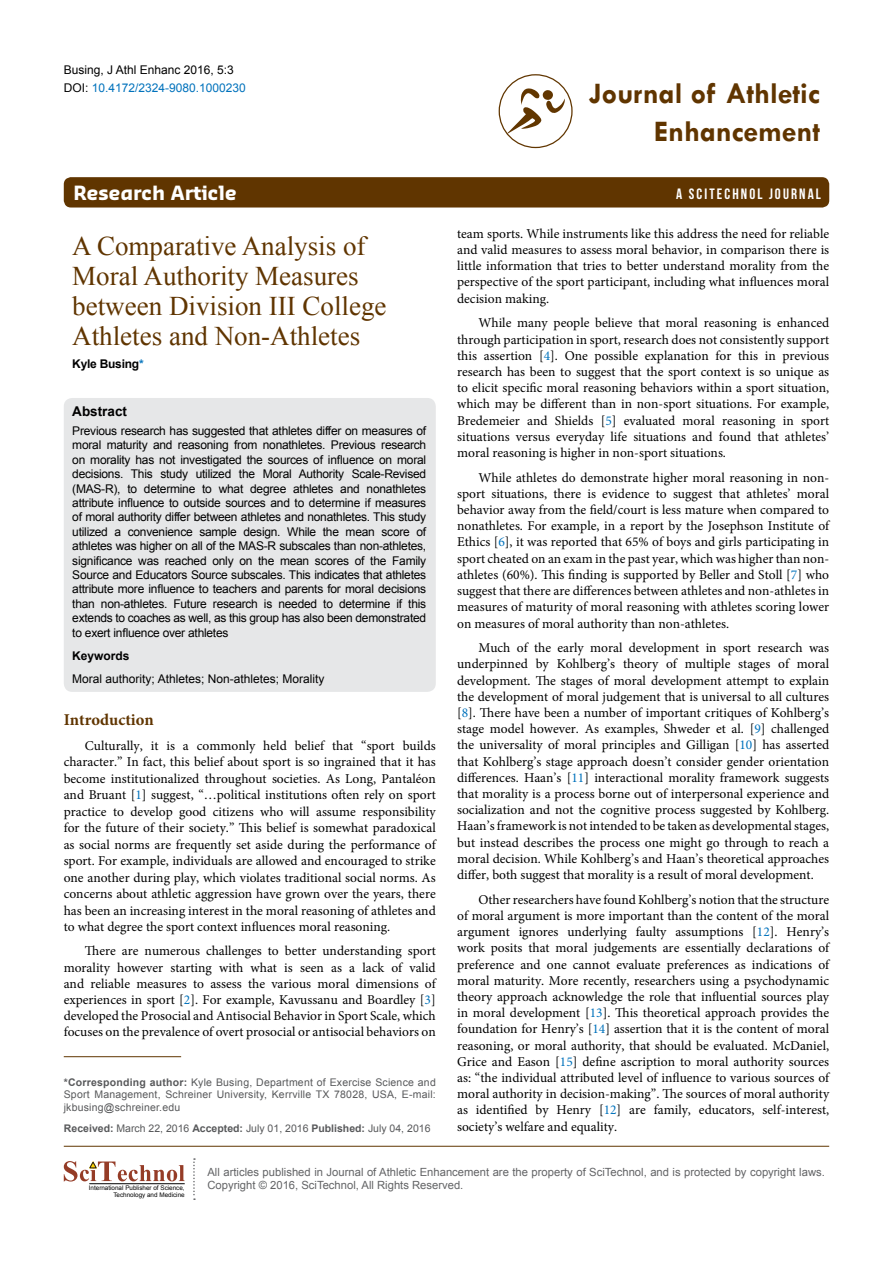
<style>
.page{position:relative;width:893px;height:1263px;background:#fff}
.page>*{position:absolute;margin:0;border:0;box-sizing:border-box;transform-origin:0 0}
.t1{font:700 30px/37.5px "Tw Cen";color:#603500;text-align:right}
.t2{font:27px/30px "Times New Roman";color:#603500}
.t3{font:700 19.2px "Sansa";color:#fff}
.t4{font:700 16.5px "Minion Pro";color:#603500}
.t5{font:15px "Bebas Neue";letter-spacing:.14em;color:#fff}
.t6{font:13.5px/16.2px "Minion Pro";color:#000;text-align:justify}
.t7{font:700 13.5px "Arial";color:#000}
.t8{font:12px/14.4px "Arial";color:#000}
.t9{font:700 12px "Arial";letter-spacing:-.02em;color:#000}
.t10{font:700 12px "Arial";color:#000}
.t11{font:11.25px/13.5px "Arial";color:#636466}
.t12{font:10.5px/12.6px "Arial";letter-spacing:.02em;color:#58595b;text-align:justify}
.t13{font:10.5px "Arial";color:#58595b}
.t14{font:6.3px/7.6px "Arial";color:#000;text-align:right}
.s1{color:#0072bc}
.s2{font-weight:700}
</style>
<div class="page">
<svg style="left:506px;top:88px;width:59px;height:46px"></svg>
<div style="left:499px;top:74px;width:74px;height:74px;border:1px solid #613600;border-radius:50%"></div>
<div style="left:64px;top:177px;width:765px;height:30px;background:#603500;border-radius:7px"></div>
<hr style="left:64px;top:1146px;width:765px;height:1px;background:#603500">
<svg style="left:193px;top:1158px;width:2px;height:42px"></svg>
<svg style="left:64px;top:1161px;width:121px;height:20px"></svg>
<hr style="left:89px;top:1183px;width:96px;height:1px;background:#000">
<div style="left:64px;top:398px;width:372px;height:294px;background:#e6e7e8;border-radius:9px"></div>
<hr style="left:64px;top:1056px;width:117px;height:1px;background:#603500">
<p class="t8" style="left:64px;top:61px;width:184px;line-height:18px">Busing, J Athl Enhanc 2016, 5:3<br>DOI: <span class="s1">10.4172/2324-9080.1000230</span></p>
<h1 class="t1" style="left:589px;top:74px;width:233px">Journal of Athletic<br>Enhancement</h1>
<h3 class="t3" style="left:74px;top:181px;width:165px">Research Article</h3>
<p class="t5" style="left:676px;top:186px;width:146px">A SCITECHNOL JOURNAL</p>
<h2 class="t2" style="left:72px;top:231px;width:316px">A Comparative Analysis of<br>Moral Authority Measures between Division III College<br>Athletes and Non-Athletes</h2>
<p class="t9" style="left:72px;top:356px;width:73px">Kyle Busing<span class="s1">*</span></p>
<p class="t7" style="left:72px;top:403px;width:56px">Abstract</p>
<p class="t8" style="left:72px;top:424px;width:355px;text-align:justify">Previous research has suggested that athletes differ on measures of moral maturity and reasoning from nonathletes. Previous research on morality has not investigated the sources of influence on moral decisions. This study utilized the Moral Authority Scale-Revised (MAS-R), to determine to what degree athletes and nonathletes attribute influence to outside sources and to determine if measures of moral authority differ between athletes and nonathletes. This study utilized a convenience sample design. While the mean score of athletes was higher on all of the MAS-R subscales than non-athletes, significance was reached only on the mean scores of the Family Source and Educators Source subscales. This indicates that athletes attribute more influence to teachers and parents for moral decisions than non-athletes. Future research is needed to determine if this extends to coaches as well, as this group has also been demonstrated to exert influence over athletes</p>
<p class="t10" style="left:72px;top:648px;width:59px">Keywords</p>
<p class="t8" style="left:72px;top:672px;width:254px">Moral authority; Athletes; Non-athletes; Morality</p>
<p class="t4" style="left:64px;top:708px;width:92px">Introduction</p>
<p class="t6" style="left:64px;top:737px;width:374px;text-indent:21px">Culturally, it is a commonly held belief that “sport builds character.” In fact, this belief about sport is so ingrained that it has become institutionalized throughout societies. As Long, Pantaléon and Bruant [<span class="s1">1</span>] suggest, “…political institutions often rely on sport practice to develop good citizens who will assume responsibility for the future of their society.” This belief is somewhat paradoxical as social norms are frequently set aside during the performance of sport. For example, individuals are allowed and encouraged to strike one another during play, which violates traditional social norms. As concerns about athletic aggression have grown over the years, there has been an increasing interest in the moral reasoning of athletes and to what degree the sport context influences moral reasoning.</p>
<p class="t6" style="left:64px;top:943px;width:374px;text-indent:21px">There are numerous challenges to better understanding sport morality however starting with what is seen as a lack of valid and reliable measures to assess the various moral dimensions of experiences in sport [<span class="s1">2</span>]. For example, Kavussanu and Boardley [<span class="s1">3</span>] developed the Prosocial and Antisocial Behavior in Sport Scale, which focuses on the prevalence of overt prosocial or antisocial behaviors on</p>
<p class="t12" style="left:64px;top:1076px;width:374px"><span class="s2">*Corresponding author:</span> Kyle Busing, Department of Exercise Science and Sport Management, Schreiner University, Kerrville TX 78028, USA, E-mail: jkbusing@schreiner.edu</p>
<p class="t13" style="left:64px;top:1121px;width:368px"><span class="s2">Received:</span> March 22, 2016 <span class="s2">Accepted:</span> July 01, 2016 <span class="s2">Published:</span> July 04, 2016</p>
<p class="t6" style="left:457px;top:225px;width:374px">team sports. While instruments like this address the need for reliable and valid measures to assess moral behavior, in comparison there is little information that tries to better understand morality from the perspective of the sport participant, including what influences moral decision making.</p>
<p class="t6" style="left:457px;top:315px;width:374px;text-indent:21px">While many people believe that moral reasoning is enhanced through participation in sport, research does not consistently support this assertion [<span class="s1">4</span>]. One possible explanation for this in previous research has been to suggest that the sport context is so unique as to elicit specific moral reasoning behaviors within a sport situation, which may be different than in non-sport situations. For example, Bredemeier and Shields [<span class="s1">5</span>] evaluated moral reasoning in sport situations versus everyday life situations and found that athletes’ moral reasoning is higher in non-sport situations.</p>
<p class="t6" style="left:457px;top:469px;width:374px;text-indent:21px">While athletes do demonstrate higher moral reasoning in non&shy;sport situations, there is evidence to suggest that athletes’ moral behavior away from the field/court is less mature when compared to nonathletes. For example, in a report by the Josephson Institute of Ethics [<span class="s1">6</span>], it was reported that 65% of boys and girls participating in sport cheated on an exam in the past year, which was higher than non&shy;athletes (60%). This finding is supported by Beller and Stoll [<span class="s1">7</span>] who suggest that there are differences between athletes and non-athletes in measures of maturity of moral reasoning with athletes scoring lower on measures of moral authority than non-athletes.</p>
<p class="t6" style="left:457px;top:640px;width:374px;text-indent:21px">Much of the early moral development in sport research was underpinned by Kohlberg’s theory of multiple stages of moral development. The stages of moral development attempt to explain the development of moral judgement that is universal to all cultures [<span class="s1">8</span>]. There have been a number of important critiques of Kohlberg’s stage model however. As examples, Shweder et al. [<span class="s1">9</span>] challenged the universality of moral principles and Gilligan [<span class="s1">10</span>] has asserted that Kohlberg’s stage approach doesn’t consider gender orientation differences. Haan’s [<span class="s1">11</span>] interactional morality framework suggests that morality is a process borne out of interpersonal experience and socialization and not the cognitive process suggested by Kohlberg.<br>Haan’s framework is not intended to be taken as developmental stages, but instead describes the process one might go through to reach a moral decision. While Kohlberg’s and Haan’s theoretical approaches differ, both suggest that morality is a result of moral development.</p>
<p class="t6" style="left:457px;top:891px;width:374px;text-indent:21px">Other researchers have found Kohlberg’s notion that the structure of moral argument is more important than the content of the moral argument ignores underlying faulty assumptions [<span class="s1">12</span>]. Henry’s work posits that moral judgements are essentially declarations of preference and one cannot evaluate preferences as indications of moral maturity. More recently, researchers using a psychodynamic theory approach acknowledge the role that influential sources play in moral development [<span class="s1">13</span>]. This theoretical approach provides the foundation for Henry’s [<span class="s1">14</span>] assertion that it is the content of moral reasoning, or moral authority, that should be evaluated. McDaniel, Grice and Eason [<span class="s1">15</span>] define ascription to moral authority sources as: “the individual attributed level of influence to various sources of moral authority in decision-making”. The sources of moral authority as identified by Henry [<span class="s1">12</span>] are family, educators, self-interest, society’s welfare and equality.</p>
<p class="t14" style="left:89px;top:1184px;width:97px">International Publisher of Science,<br>Technology and Medicine</p>
<p class="t11" style="left:207px;top:1165px;width:619px">All articles published in Journal of Athletic Enhancement are the property of SciTechnol, and is protected by copyright laws.<br>Copyright © 2016, SciTechnol, All Rights Reserved.</p>
</div>
